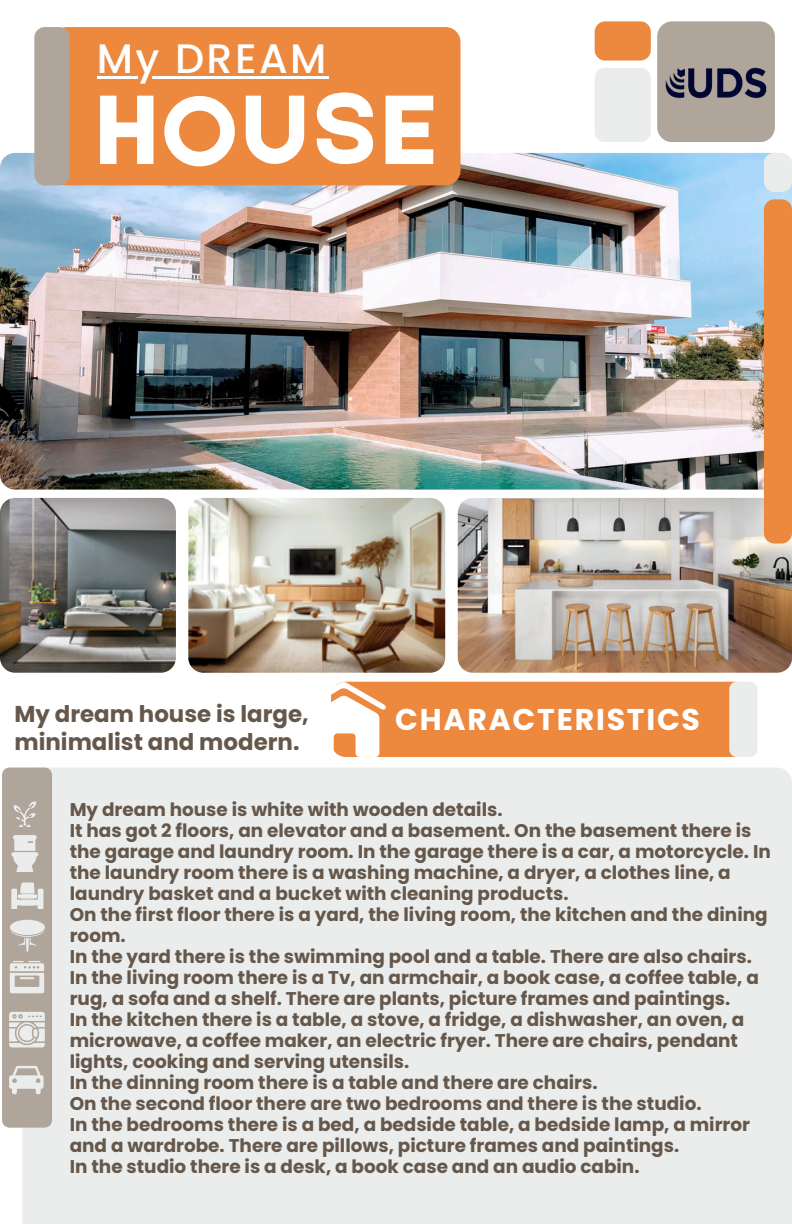
<style>
.page{position:relative;width:792px;height:1224px;background:#fff}
.page>*{position:absolute;margin:0;border:0;box-sizing:border-box;transform-origin:0 0}
.t1{font:105.2px "Etna";letter-spacing:.06em;color:#fff}
.t2{font:500 41.2px "Poppins";letter-spacing:.06em;color:#fff}
.t3{font:700 30px "Poppins";letter-spacing:.06em;color:#fff}
.t4{font:700 23px "Poppins";color:#65574a}
.t5{font:700 18.4px/21px "Poppins";color:#65574a}
</style>
<div class="page">
<img style="left:0;top:153px;width:792px;height:337px;border-radius:15px">
<img style="left:0;top:498px;width:176px;height:175px;border-radius:15px">
<img style="left:188px;top:498px;width:257px;height:175px;border-radius:15px">
<img style="left:458px;top:498px;width:334px;height:175px">
<div style="left:657px;top:21px;width:118px;height:121px;background:#b0a59b"></div>
<div style="left:595px;top:68px;width:56px;height:74px;background:#ebecec;border-radius:10px"></div>
<div style="left:63px;top:27px;width:397px;height:158px;background:#ed883f"></div>
<div style="left:22px;top:768px;width:769px;height:456px;background:#ebecec"></div>
<div style="left:595px;top:21px;width:56px;height:40px;background:#ed883f;border-radius:10px"></div>
<div style="left:764px;top:153px;width:28px;height:39px;background:#ebecec;border-radius:10px"></div>
<div style="left:34px;top:27px;width:36px;height:158px;background:#b0a59b;border-radius:10px"></div>
<div style="left:764px;top:199px;width:28px;height:345px;background:#ed883f;border-radius:10px"></div>
<svg style="left:331px;top:682px;width:426px;height:75px"></svg>
<svg style="left:2px;top:768px;width:50px;height:360px"></svg>
<img style="left:663px;top:49px;width:106px;height:69px">
<hr style="left:97px;top:76px;width:232px;height:3px;background:#fff">
<p class="t2" style="left:97px;top:29px;width:231px">My DREAM</p>
<p class="t1" style="left:97px;top:55px;width:341px">HOUSE</p>
<p class="t4" style="left:15px;top:698px;width:296px">My dream house is large,</p>
<p class="t3" style="left:395px;top:698px;width:306px">CHARACTERISTICS</p>
<p class="t4" style="left:15px;top:726px;width:286px">minimalist and modern.</p>
<h3 class="t5" style="left:70px;top:799px;width:434px">My dream house is white with wooden details.</h3>
<h4 class="t5" style="left:70px;top:820px;width:703px">It has got 2 floors, an elevator and a basement. On the basement there is the garage and laundry room. In the garage there is a car, a motorcycle. In the laundry room there is a washing machine, a dryer, a clothes line, a laundry basket and a bucket with cleaning products.</h4>
<p class="t5" style="left:70px;top:904px;width:699px">On the first floor there is a yard, the living room, the kitchen and the dining room.</p>
<p class="t5" style="left:70px;top:946px;width:684px">In the yard there is the swimming pool and a table. There are also chairs.</p>
<p class="t5" style="left:70px;top:967px;width:691px">In the living room there is a Tv, an armchair, a book case, a coffee table, a rug, a sofa and a shelf. There are plants, picture frames and paintings.</p>
<p class="t5" style="left:70px;top:1009px;width:676px">In the kitchen there is a table, a stove, a fridge, a dishwasher, an oven, a microwave, a coffee maker, an electric fryer. There are chairs, pendant lights, cooking and serving utensils.</p>
<p class="t5" style="left:70px;top:1072px;width:529px">In the dinning room there is a table and there are chairs.</p>
<p class="t5" style="left:70px;top:1093px;width:633px">On the second floor there are two bedrooms and there is the studio.</p>
<p class="t5" style="left:70px;top:1114px;width:682px">In the bedrooms there is a bed, a bedside table, a bedside lamp, a mirror and a wardrobe. There are pillows, picture frames and paintings.</p>
<p class="t5" style="left:70px;top:1156px;width:571px">In the studio there is a desk, a book case and an audio cabin.</p>
</div>
